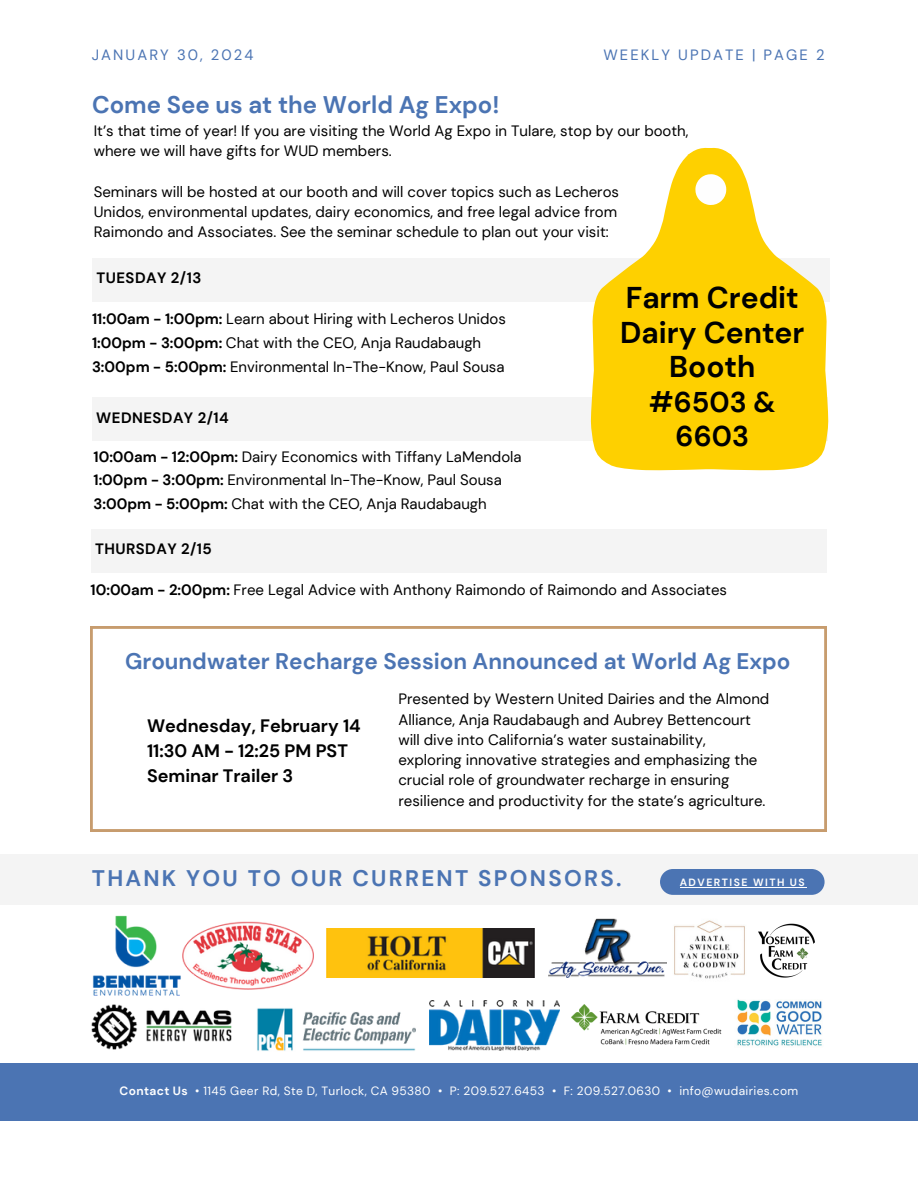
<style>
.page{position:relative;width:918px;height:1188px;background:#fff}
.page>*{position:absolute;margin:0;border:0;box-sizing:border-box;transform-origin:0 0}
.t1{font:700 30px/34.8px "DM Sans";color:#000;text-align:center}
.t2{font:700 28.5px/33.8px "DM Sans";color:#000;text-align:center}
.t3{font:700 24px "DM Sans";color:#4b74b3}
.t4{font:700 22.5px "DM Sans";color:#4b74b3}
.t5{font:700 22.5px "DM Sans";letter-spacing:.1em;color:#4b74b3}
.t6{font:700 18px/24.8px "DM Sans";color:#000}
.t7{font:15px/20.2px "DM Sans";color:#000}
.t8{font:700 15px "DM Sans";letter-spacing:.03em;color:#000}
.t9{font:14.85px "DM Sans";letter-spacing:.14em;color:#4b74b3}
.t10{font:12px "DM Sans";letter-spacing:.03em;color:#fff}
.t11{font:700 10.5px "DM Sans";letter-spacing:.14em;color:#fefefe}
.s1{font-weight:700}
</style>
<div class="page">
<div style="left:0;top:854px;width:918px;height:50px;background:#f4f4f4"></div>
<img style="left:92px;top:915px;width:91px;height:81px">
<img style="left:183px;top:922px;width:130px;height:67px">
<img style="left:327px;top:928px;width:208px;height:50px">
<img style="left:548px;top:919px;width:119px;height:58px">
<img style="left:430px;top:1000px;width:129px;height:51px">
<img style="left:92px;top:1004px;width:139px;height:46px">
<img style="left:257px;top:1008px;width:158px;height:43px">
<img style="left:674px;top:920px;width:71px;height:59px">
<img style="left:572px;top:1005px;width:150px;height:40px">
<img style="left:737px;top:999px;width:85px;height:47px">
<div style="left:0;top:1063px;width:918px;height:58px;background:#4b74b3"></div>
<div style="left:660px;top:869px;width:165px;height:26px;background:#4b74b3;border-radius:13px"></div>
<hr style="left:680px;top:887px;width:126px;height:1px;background:#fefefe">
<img style="left:759px;top:923px;width:56px;height:55px">
<div style="left:92px;top:258px;width:738px;height:43px;background:#f4f4f4"></div>
<div style="left:91px;top:529px;width:735px;height:44px;background:#f4f4f4"></div>
<svg style="left:91px;top:627px;width:735px;height:204px"></svg>
<div style="left:92px;top:398px;width:736px;height:43px;background:#f4f4f4"></div>
<svg style="left:731px;top:154px;width:97px;height:317px;fill:#fed000"></svg>
<svg style="left:591px;top:147px;width:140px;height:324px;fill:#fed000"></svg>
<svg style="left:695px;top:174px;width:31px;height:31px"></svg>
<h4 class="t9" style="left:92px;top:45px;width:163px">JANUARY 30, 2024</h4>
<p class="t3" style="left:92px;top:89px;width:409px">Come See us at the World Ag Expo!</p>
<h2 class="t9" style="left:603px;top:45px;width:223px">WEEKLY UPDATE | PAGE 2</h2>
<p class="t7" style="left:94px;top:121px;width:596px">It’s that time of year! If you are visiting the World Ag Expo in Tulare, stop by our booth, where we will have gifts for WUD members.</p>
<p class="t7" style="left:94px;top:181px;width:527px">Seminars will be hosted at our booth and will cover topics such as Lecheros</p>
<p class="t7" style="left:94px;top:202px;width:525px">Unidos, environmental updates, dairy economics, and free legal advice from</p>
<p class="t7" style="left:94px;top:222px;width:517px">Raimondo and Associates. See the seminar schedule to plan out your visit:</p>
<p class="t8" style="left:97px;top:268px;width:106px">TUESDAY 2/13</p>
<p class="t7" style="left:92px;top:309px;width:415px"><span class="s1">11:00am - 1:00pm:</span> Learn about Hiring with Lecheros Unidos</p>
<p class="t7" style="left:92px;top:333px;width:391px"><span class="s1">1:00pm - 3:00pm:</span> Chat with the CEO, Anja Raudabaugh</p>
<p class="t7" style="left:92px;top:356px;width:414px"><span class="s1">3:00pm - 5:00pm:</span> Environmental In-The-Know, Paul Sousa</p>
<p class="t8" style="left:96px;top:408px;width:134px">WEDNESDAY 2/14</p>
<p class="t7" style="left:94px;top:446px;width:430px"><span class="s1">10:00am - 12:00pm:</span> Dairy Economics with Tiffany LaMendola</p>
<p class="t7" style="left:94px;top:470px;width:410px"><span class="s1">1:00pm - 3:00pm:</span> Environmental In-The-Know, Paul Sousa</p>
<p class="t7" style="left:94px;top:494px;width:395px"><span class="s1">3:00pm - 5:00pm:</span> Chat with the CEO, Anja Raudabaugh</p>
<p class="t1" style="left:620px;top:280px;width:186px">Farm Credit<br>Dairy Center<br>Booth</p>
<p class="t2" style="left:649px;top:386px;width:128px">#6503 &amp;<br>6603</p>
<p class="t8" style="left:95px;top:539px;width:118px">THURSDAY 2/15</p>
<p class="t7" style="left:91px;top:580px;width:638px"><span class="s1">10:00am - 2:00pm:</span> Free Legal Advice with Anthony Raimondo of Raimondo and Associates</p>
<p class="t4" style="left:125px;top:646px;width:667px">Groundwater Recharge Session Announced at World Ag Expo</p>
<p class="t6" style="left:147px;top:714px;width:215px">Wednesday, February 14<br>11:30 AM - 12:25 PM PST<br>Seminar Trailer 3</p>
<p class="t7" style="left:398px;top:689px;width:372px">Presented by Western United Dairies and the Almond Alliance, Anja Raudabaugh and Aubrey Bettencourt will dive into California’s water sustainability, exploring innovative strategies and emphasizing the crucial role of groundwater recharge in ensuring resilience and productivity for the state’s agriculture.</p>
<h3 class="t5" style="left:92px;top:864px;width:531px">THANK YOU TO OUR CURRENT SPONSORS.</h3>
<p class="t11" style="left:680px;top:875px;width:127px">ADVERTISE WITH US</p>
<p class="t10" style="left:120px;top:1083px;width:680px"><span class="s1">Contact Us</span> • 1145 Geer Rd, Ste D, Turlock, CA 95380 • P: 209.527.6453 • F: 209.527.0630 • info@wudairies.com</p>
</div>
